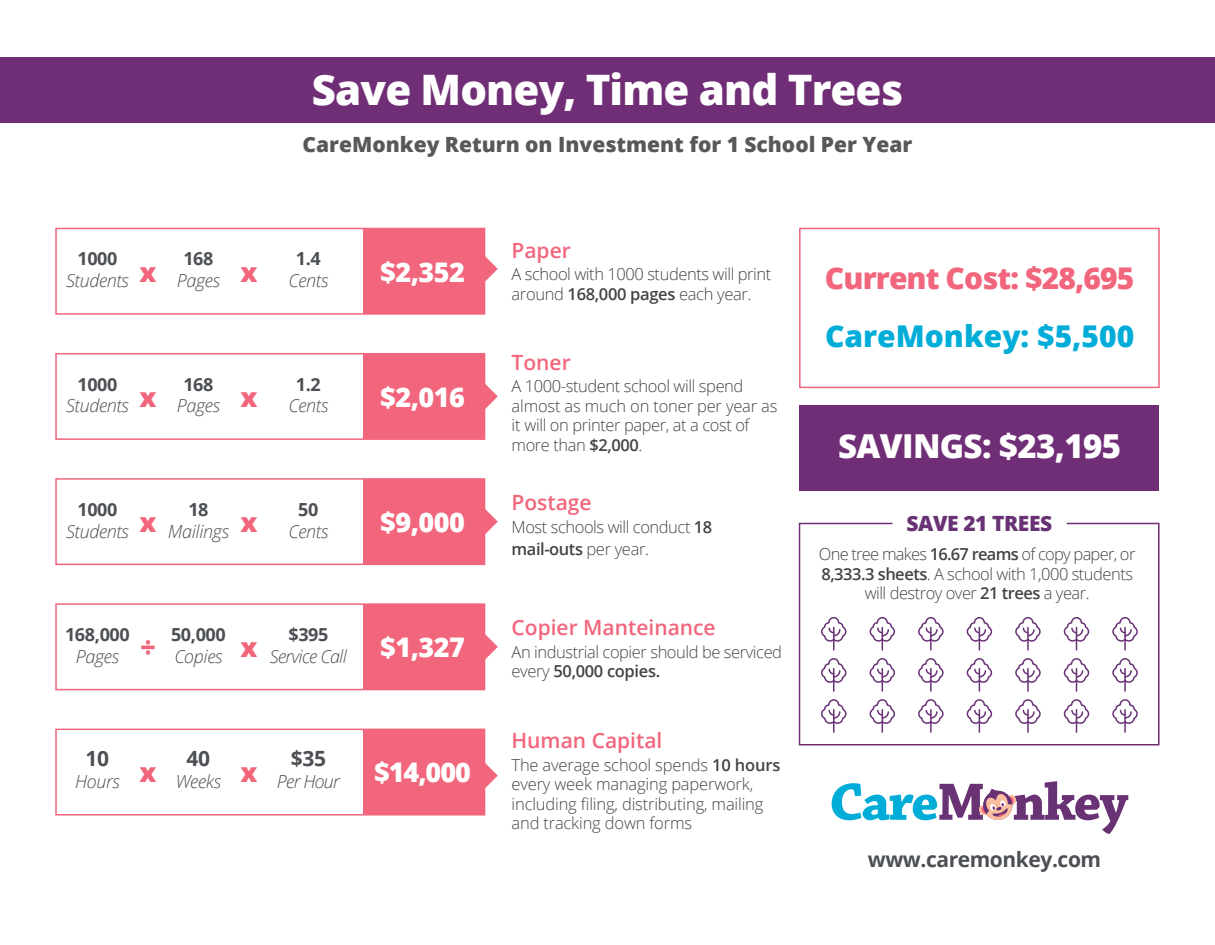
<style>
.page{position:relative;width:1215px;height:945px;background:#fff}
.page>*{position:absolute;margin:0;border:0;box-sizing:border-box;transform-origin:0 0}
.t1{font:800 42px "Open Sans";letter-spacing:-.02em;color:#fff}
.t2{font:800 33px "Open Sans";letter-spacing:-.02em;color:#fff}
.t3{font:800 30px "Open Sans";letter-spacing:-.03em;color:#f1667c}
.t4{font:800 30px "Open Sans";color:#00add8}
.t5{font:800 27px "Open Sans";letter-spacing:-.02em;color:#fff}
.t6{font:800 27px "Open Sans";color:#f1667c}
.t7{font:600 21px "Open Sans";color:#f1667c}
.t8{font:800 21px "Open Sans";color:#57585a}
.t9{font:700 21px "Open Sans";letter-spacing:-.02em;color:#4c4f53}
.t10{font:800 21px "Open Sans";letter-spacing:-.02em;color:#693275}
.t11{font:italic 300 18px/21.6px "Open Sans";letter-spacing:-.02em;color:#4c4f53}
.t12{font:700 18px "Open Sans";letter-spacing:-.02em;color:#4c4f53}
.t13{font:italic 300 18px "Open Sans";letter-spacing:-.04em;color:#4c4f53}
.t14{font:300 16.5px/19.5px "Open Sans";letter-spacing:-.025em;color:#434445}
.s1{font-weight:700;font-style:normal}
.s2{font-weight:600}
</style>
<div class="page">
<div style="left:0;top:57px;width:1215px;height:66px;background:#702e76"></div>
<svg style="left:832px;top:781px;width:296px;height:53px"></svg>
<div style="left:363px;top:604px;width:122px;height:86px;background:#f1667c"></div>
<div style="left:55px;top:603px;width:430px;height:87px;border:2px solid #f1667c"></div>
<div style="left:363px;top:729px;width:122px;height:86px;background:#f1667c"></div>
<div style="left:55px;top:729px;width:430px;height:87px;border:2px solid #f1667c"></div>
<div style="left:363px;top:479px;width:122px;height:85px;background:#f1667c"></div>
<div style="left:55px;top:478px;width:430px;height:87px;border:2px solid #f1667c"></div>
<div style="left:363px;top:354px;width:122px;height:85px;background:#f1667c"></div>
<div style="left:55px;top:353px;width:430px;height:87px;border:2px solid #f1667c"></div>
<div style="left:363px;top:228px;width:122px;height:86px;background:#f1667c"></div>
<div style="left:55px;top:228px;width:430px;height:87px;border:2px solid #f1667c"></div>
<svg style="left:482px;top:256px;width:16px;height:26px"></svg>
<svg style="left:482px;top:383px;width:16px;height:27px"></svg>
<svg style="left:482px;top:508px;width:16px;height:27px"></svg>
<svg style="left:482px;top:634px;width:16px;height:26px"></svg>
<svg style="left:482px;top:762px;width:16px;height:27px"></svg>
<svg style="left:798px;top:522px;width:362px;height:224px"></svg>
<hr style="left:833px;top:627px;width:2px;height:23px;background:#693275">
<svg style="left:820px;top:616px;width:27px;height:26px"></svg>
<svg style="left:869px;top:616px;width:27px;height:34px"></svg>
<hr style="left:930px;top:627px;width:2px;height:23px;background:#693275">
<svg style="left:917px;top:616px;width:27px;height:26px"></svg>
<svg style="left:966px;top:616px;width:27px;height:34px"></svg>
<hr style="left:1027px;top:627px;width:2px;height:23px;background:#693275">
<svg style="left:1014px;top:616px;width:27px;height:26px"></svg>
<svg style="left:1063px;top:616px;width:27px;height:34px"></svg>
<hr style="left:1124px;top:627px;width:2px;height:23px;background:#693275">
<svg style="left:1112px;top:616px;width:27px;height:26px"></svg>
<hr style="left:833px;top:669px;width:2px;height:22px;background:#693275">
<svg style="left:820px;top:657px;width:27px;height:27px"></svg>
<svg style="left:869px;top:657px;width:27px;height:34px"></svg>
<hr style="left:930px;top:669px;width:2px;height:22px;background:#693275">
<svg style="left:917px;top:657px;width:27px;height:27px"></svg>
<svg style="left:966px;top:657px;width:27px;height:34px"></svg>
<hr style="left:1027px;top:669px;width:2px;height:22px;background:#693275">
<svg style="left:1014px;top:657px;width:27px;height:27px"></svg>
<svg style="left:1063px;top:657px;width:27px;height:34px"></svg>
<hr style="left:1124px;top:669px;width:2px;height:22px;background:#693275">
<svg style="left:1112px;top:657px;width:27px;height:27px"></svg>
<hr style="left:833px;top:710px;width:2px;height:22px;background:#693275">
<svg style="left:820px;top:698px;width:27px;height:27px"></svg>
<svg style="left:869px;top:698px;width:27px;height:34px"></svg>
<hr style="left:930px;top:710px;width:2px;height:22px;background:#693275">
<svg style="left:917px;top:698px;width:27px;height:27px"></svg>
<svg style="left:966px;top:698px;width:27px;height:34px"></svg>
<hr style="left:1027px;top:710px;width:2px;height:22px;background:#693275">
<svg style="left:1014px;top:698px;width:27px;height:27px"></svg>
<svg style="left:1063px;top:698px;width:27px;height:34px"></svg>
<hr style="left:1124px;top:710px;width:2px;height:22px;background:#693275">
<svg style="left:1112px;top:698px;width:27px;height:27px"></svg>
<div style="left:799px;top:228px;width:361px;height:160px;border:2px solid #f1667c"></div>
<div style="left:800px;top:405px;width:359px;height:86px;background:#702e76"></div>
<h1 class="t1" style="left:312px;top:58px;width:593px">Save Money, Time and Trees</h1>
<p class="t8" style="left:303px;top:128px;width:611px">CareMonkey Return on Investment for 1 School Per Year</p>
<p class="t12" style="left:77px;top:246px;width:42px">1000</p>
<p class="t11" style="left:66px;top:269px;width:64px">Students</p>
<h3 class="t6" style="left:140px;top:251px;width:19px">x</h3>
<p class="t12" style="left:183px;top:246px;width:32px">168</p>
<p class="t11" style="left:177px;top:269px;width:45px">Pages</p>
<p class="t11" style="left:241px;top:248px;width:89px;text-indent:55px"><span class="s1">1.4 </span><sup>x</sup> Cents</p>
<h3 class="t5" style="left:380px;top:251px;width:86px">$2,352</h3>
<p class="t12" style="left:77px;top:371px;width:42px">1000</p>
<p class="t11" style="left:66px;top:394px;width:64px">Students</p>
<p class="t12" style="left:296px;top:371px;width:26px">1.2</p>
<p class="t12" style="left:183px;top:371px;width:32px">168</p>
<p class="t11" style="left:177px;top:394px;width:45px">Pages</p>
<h3 class="t6" style="left:140px;top:376px;width:19px">x</h3>
<p class="t11" style="left:241px;top:394px;width:89px"><sup>x</sup> Cents</p>
<h3 class="t5" style="left:380px;top:376px;width:86px">$2,016</h3>
<p class="t7" style="left:512px;top:236px;width:61px">Paper</p>
<p class="t14" style="left:512px;top:264px;width:261px">A school with 1000 students will print around <span class="s2">168,000 pages</span> each year.</p>
<p class="t7" style="left:512px;top:348px;width:61px">Toner</p>
<p class="t14" style="left:512px;top:376px;width:267px">A 1000-student school will spend almost as much on toner per year as it will on printer paper, at a cost of more than <span class="s2">$2,000</span>.</p>
<h3 class="t3" style="left:825px;top:255px;width:311px">Current Cost: $28,695</h3>
<h3 class="t4" style="left:825px;top:313px;width:311px">CareMonkey: $5,500</h3>
<h2 class="t2" style="left:838px;top:421px;width:284px">SAVINGS: $23,195</h2>
<p class="t12" style="left:77px;top:497px;width:42px">1000</p>
<p class="t11" style="left:66px;top:520px;width:64px">Students</p>
<p class="t12" style="left:298px;top:497px;width:22px">50</p>
<p class="t12" style="left:188px;top:497px;width:22px">18</p>
<p class="t11" style="left:168px;top:520px;width:63px">Mailings</p>
<h3 class="t6" style="left:140px;top:502px;width:19px">x</h3>
<p class="t11" style="left:241px;top:520px;width:89px"><sup>x</sup> Cents</p>
<h3 class="t5" style="left:380px;top:502px;width:86px">$9,000</h3>
<p class="t7" style="left:512px;top:488px;width:82px">Postage</p>
<p class="t14" style="left:512px;top:515px;width:202px;line-height:22.5px">Most schools will conduct <span class="s2">18 mail-outs</span> per year.</p>
<p class="t10" style="left:907px;top:507px;width:147px">SAVE 21 TREES</p>
<p class="t14" style="left:819px;top:544px;width:318px;text-align:center">One tree makes <span class="s2">16.67 reams</span> of copy paper, or<br><span class="s2">8,333.3 sheets</span>. A school with 1,000 students will destroy over <span class="s2">21 trees</span> a year.</p>
<p class="t12" style="left:65px;top:622px;width:66px">168,000</p>
<p class="t11" style="left:76px;top:645px;width:45px">Pages</p>
<p class="t12" style="left:288px;top:622px;width:42px">$395</p>
<p class="t12" style="left:171px;top:622px;width:56px">50,000</p>
<p class="t11" style="left:174px;top:645px;width:50px">Copies</p>
<h3 class="t6" style="left:140px;top:627px;width:17px">÷</h3>
<p class="t13" style="left:241px;top:644px;width:226px"><sup>x</sup> Service Call <sup>$1,327</sup></p>
<p class="t7" style="left:512px;top:613px;width:206px">Copier Manteinance</p>
<p class="t14" style="left:512px;top:641px;width:272px">An industrial copier should be serviced every <span class="s2">50,000 copies.</span></p>
<p class="t9" style="left:86px;top:744px;width:25px">10</p>
<p class="t11" style="left:75px;top:770px;width:46px">Hours</p>
<p class="t9" style="left:291px;top:744px;width:37px">$35</p>
<p class="t9" style="left:187px;top:744px;width:25px">40</p>
<p class="t11" style="left:176px;top:770px;width:47px">Weeks</p>
<h3 class="t6" style="left:140px;top:752px;width:19px">x</h3>
<p class="t11" style="left:241px;top:770px;width:101px"><sup>x</sup> Per Hour</p>
<h3 class="t5" style="left:374px;top:752px;width:98px">$14,000</h3>
<p class="t7" style="left:512px;top:726px;width:152px">Human Capital</p>
<p class="t14" style="left:512px;top:754px;width:270px">The average school spends <span class="s2">10 hours </span>every week managing paperwork, including filing, distributing, mailing and tracking down forms</p>
<p class="t9" style="left:868px;top:845px;width:235px">www.caremonkey.com</p>
</div>
